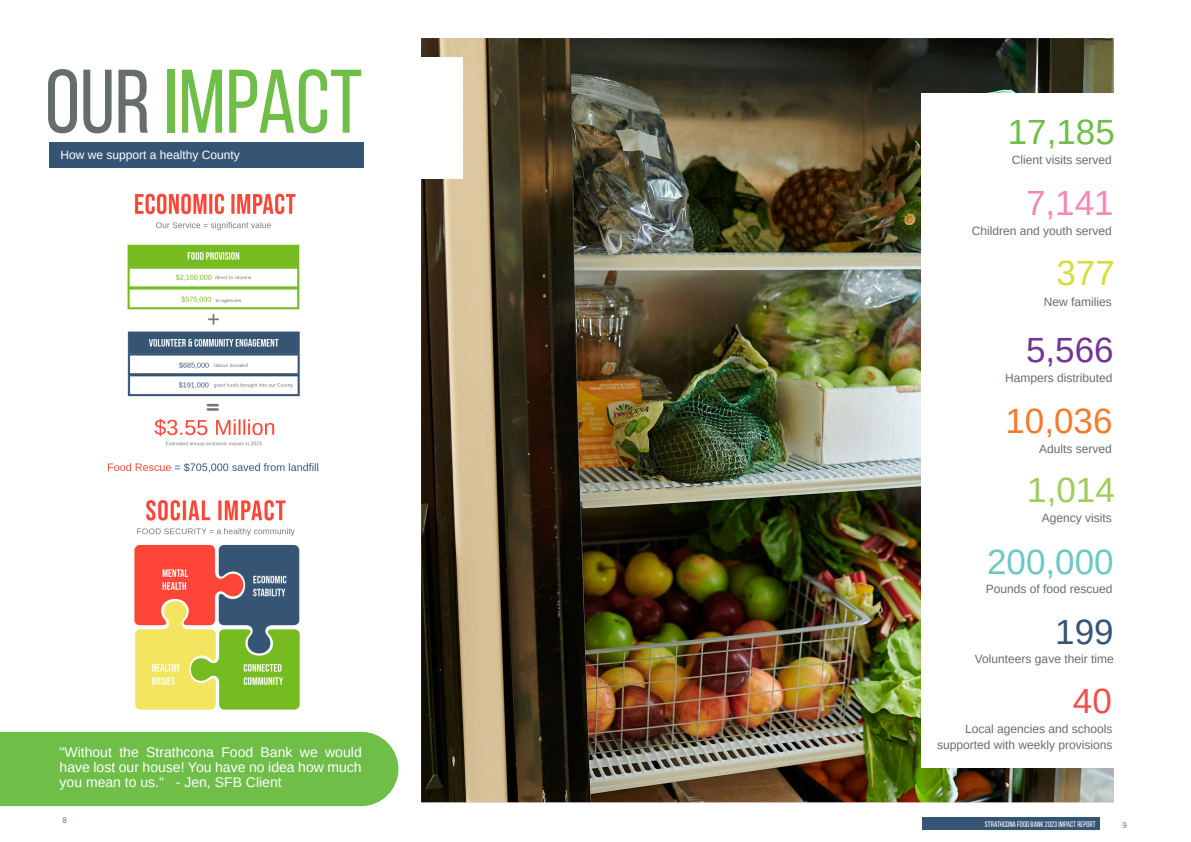
<style>
.page{position:relative;width:1191px;height:842px;background:#fff}
.page>*{position:absolute;margin:0;border:0;box-sizing:border-box;transform-origin:0 0}
._65_Header_gray_Bebas_Neue{font:90px "Bebas Neue";color:#6ebe48}
.t1{font:35px "Arimo";color:#6dc8c2}
.t2{font:35px "Arimo";color:#6ebe48}
.t3{font:35px "Arimo";color:#f47b27}
.t4{font:35px "Arimo";color:#9ecd5c}
.t5{font:35px "Arimo";color:#f289b7}
.t6{font:35px "Arimo";color:#723594}
.t7{font:35px "Arimo";color:#365574}
.t8{font:35px "Arimo";color:#d5df3b}
.t9{font:35px "Arimo";color:#f05149}
.t10{font:14px/15px "Arimo";color:#fff;text-align:justify}
._9_Content_gray_Source_Sans_Pro{font:12px "Arimo";color:#666d6f}
._17_Content_gray_Bebas_Neue{font:12px "Arimo";color:#fff}
._9_Content_gray_Source_Sans_Pro-2{font:9px "Source Sans Pro";color:#666d6f}
._9_Content_gray_R_Source_Sans_Pro{font:9px "Source Sans Pro";color:#666d6f}
._8_Content_gray_Bebas_Neue{font:8px "Bebas Neue";color:#fff}
.s1{color:#666d6f}
</style>
<div class="page">
<img style="left:421px;top:38px;width:692px;height:764px">
<div style="left:0;top:732px;width:398px;height:74px;background:#6ebe48"></div>
<div style="left:0;top:57px;width:462px;height:122px;background:#fff"></div>
<div style="left:922px;top:93px;width:269px;height:674px;background:#fff"></div>
<img style="left:108px;top:193px;width:211px;height:517px">
<div style="left:49px;top:142px;width:315px;height:25px;background:#365574"></div>
<div style="left:922px;top:818px;width:177px;height:12px;background:#365574"></div>
<p class="_65_Header_gray_Bebas_Neue" style="left:45px;top:53px;width:319px"><span class="s1">OUR</span> IMPACT</p>
<p class="_17_Content_gray_Bebas_Neue" style="left:60px;top:147px;width:181px">How we support a healthy County</p>
<p class="_9_Content_gray_Source_Sans_Pro" style="left:1011px;top:152px;width:102px">Client visits served</p>
<p class="t2" style="left:1007px;top:110px;width:109px">17,185</p>
<p class="t5" style="left:1026px;top:180px;width:89px">7,141</p>
<p class="_9_Content_gray_Source_Sans_Pro" style="left:971px;top:223px;width:142px">Children and youth served</p>
<p class="t8" style="left:1056px;top:251px;width:60px">377</p>
<p class="_9_Content_gray_Source_Sans_Pro" style="left:1043px;top:295px;width:70px">New families</p>
<p class="t6" style="left:1026px;top:328px;width:89px">5,566</p>
<p class="_9_Content_gray_Source_Sans_Pro" style="left:1005px;top:370px;width:109px">Hampers distributed</p>
<p class="t3" style="left:1005px;top:398px;width:109px">10,036</p>
<p class="_9_Content_gray_Source_Sans_Pro" style="left:1039px;top:441px;width:74px">Adults served</p>
<p class="t4" style="left:1027px;top:468px;width:89px">1,014</p>
<p class="_9_Content_gray_Source_Sans_Pro" style="left:1041px;top:510px;width:72px">Agency visits</p>
<p class="t1" style="left:987px;top:539px;width:128px">200,000</p>
<p class="_9_Content_gray_Source_Sans_Pro" style="left:985px;top:582px;width:128px">Pounds of food rescued</p>
<p class="t7" style="left:1055px;top:610px;width:60px">199</p>
<p class="_9_Content_gray_Source_Sans_Pro" style="left:975px;top:651px;width:140px">Volunteers gave their time</p>
<p class="t10" style="left:60px;top:744px;width:304px">"Without the Strathcona Food Bank we would have lost our house! You have no idea how much you mean to us." - Jen, SFB Client</p>
<p class="_9_Content_gray_Source_Sans_Pro-2" style="left:62px;top:814px;width:6px">8</p>
<p class="t9" style="left:1073px;top:679px;width:40px">40</p>
<p class="_9_Content_gray_Source_Sans_Pro" style="left:965px;top:722px;width:149px">Local agencies and schools</p>
<p class="_9_Content_gray_Source_Sans_Pro" style="left:937px;top:737px;width:177px">supported with weekly provisions</p>
<p class="_8_Content_gray_Bebas_Neue" style="left:985px;top:820px;width:112px">STRATHCONA FOOD BANK 2023 IMPACT REPORT</p>
<p class="_9_Content_gray_R_Source_Sans_Pro" style="left:1122px;top:819px;width:6px">9</p>
</div>
